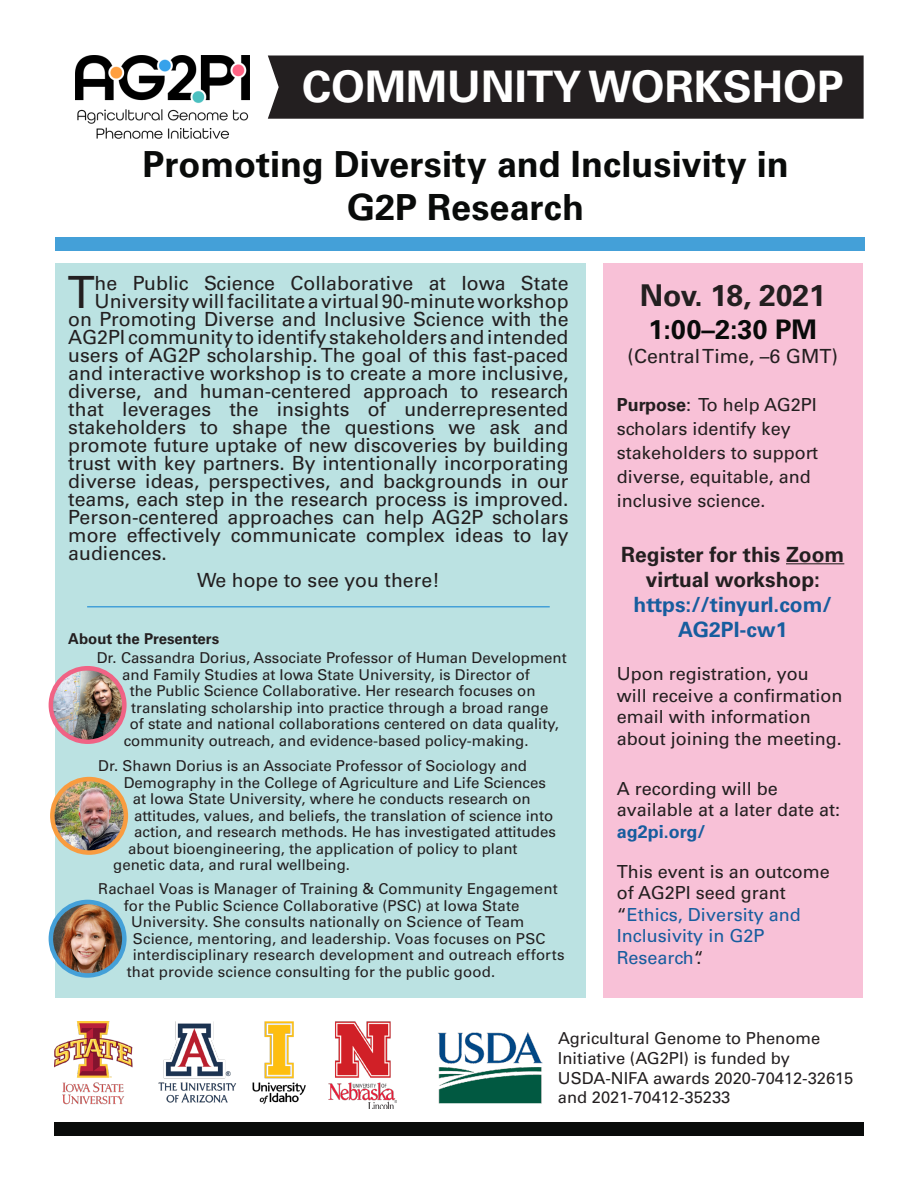
<style>
.page{position:relative;width:918px;height:1188px;background:#fff}
.page>*{position:absolute;margin:0;border:0;box-sizing:border-box;transform-origin:0 0}
.t1{font:44.4px "Univers LT Std";color:#231f20}
.t2{font:700 43.5px "Univers LT Std";color:#fff}
.t3{font:700 36px/43.2px "Univers LT Std";color:#090b0a;text-align:center}
.t4{font:700 30px "Univers LT Std";color:#231f20}
.t5{font:700 27px "Univers LT Std";color:#090b0a}
.t6{font:700 21px/25.2px "Univers LT Std";color:#231f20;text-align:center}
.t7{font:19.5px "Univers LT Std";color:#231f20}
.t8{font:18px/21.6px "Univers LT Std";color:#231f20}
.t9{font:18px/21.6px "Univers LT Std";color:#175d9e}
.t10{font:16.5px/19.8px "Univers LT Std";color:#231f20}
.t11{font:15px "Univers LT Std";color:#231f20}
.t12{font:700 15px "Univers LT Std";color:#231f20}
.s1{font-weight:700}
.s2{color:#175d9e}
.s3{font-weight:700;color:#175d9e}
.s4{color:#231f20}
</style>
<div class="page">
<div style="left:268px;top:56px;width:596px;height:63px;background:#231f20"></div>
<div style="left:55px;top:263px;width:531px;height:734px;background:#bbe2e2"></div>
<div style="left:603px;top:263px;width:259px;height:734px;background:#f8c1d7"></div>
<hr style="left:786px;top:563px;width:58px;height:1px;background:#231f20">
<img style="left:51px;top:670px;width:71px;height:72px">
<div style="left:49px;top:666px;width:78px;height:78px;border:4px solid #f06385;border-radius:50%"></div>
<img style="left:52px;top:779px;width:74px;height:74px;border-radius:37px">
<div style="left:50px;top:777px;width:78px;height:78px;border:4px solid #f89c40;border-radius:50%"></div>
<img style="left:51px;top:902px;width:73px;height:73px;border-radius:37px">
<div style="left:49px;top:900px;width:78px;height:78px;border:4px solid #44a0d8;border-radius:50%"></div>
<img style="left:54px;top:1022px;width:343px;height:87px">
<img style="left:438px;top:1032px;width:104px;height:71px">
<div style="left:55px;top:237px;width:809px;height:14px;background:#44a0d8"></div>
<div style="left:54px;top:1122px;width:810px;height:14px;background:#090b0a"></div>
<hr style="left:87px;top:606px;width:463px;height:2px;background:#44a0d8">
<img style="left:76px;top:56px;width:173px;height:83px">
<p class="t2" style="left:302px;top:61px;width:543px">COMMUNITY WORKSHOP</p>
<p class="t3" style="left:143px;top:143px;width:648px">Promoting Diversity and Inclusivity in<br>G2P Research</p>
<p class="t1" style="left:67px;top:266px;width:29px">T</p>
<p class="t7" style="left:95px;top:272px;width:476px">he Public Science Collaborative at Iowa State</p>
<p class="t7" style="left:95px;top:290px;width:476px">University will facilitate a virtual 90-minute workshop</p>
<p class="t7" style="left:68px;top:308px;width:502px">on Promoting Diverse and Inclusive Science with the</p>
<p class="t7" style="left:68px;top:326px;width:502px">AG2PI community to identify stakeholders and intended</p>
<p class="t7" style="left:68px;top:344px;width:502px">users of AG2P scholarship. The goal of this fast-paced</p>
<p class="t7" style="left:68px;top:362px;width:502px">and interactive workshop is to create a more inclusive,</p>
<p class="t7" style="left:68px;top:380px;width:502px">diverse, and human-centered approach to research</p>
<p class="t7" style="left:68px;top:398px;width:502px">that leverages the insights of underrepresented</p>
<p class="t7" style="left:68px;top:416px;width:502px">stakeholders to shape the questions we ask and</p>
<p class="t7" style="left:68px;top:434px;width:502px">promote future uptake of new discoveries by building</p>
<p class="t7" style="left:68px;top:452px;width:502px">trust with key partners. By intentionally incorporating</p>
<p class="t7" style="left:68px;top:470px;width:502px">diverse ideas, perspectives, and backgrounds in our</p>
<p class="t7" style="left:68px;top:488px;width:502px">teams, each step in the research process is improved.</p>
<p class="t7" style="left:68px;top:506px;width:502px">Person-centered approaches can help AG2P scholars</p>
<p class="t7" style="left:68px;top:524px;width:502px">more effectively communicate complex ideas to lay</p>
<p class="t7" style="left:68px;top:542px;width:100px">audiences.</p>
<p class="t7" style="left:197px;top:569px;width:244px">We hope to see you there!</p>
<p class="t12" style="left:68px;top:630px;width:152px">About the Presenters</p>
<p class="t11" style="left:97px;top:649px;width:471px">Dr. Cassandra Dorius, Associate Professor of Human Development</p>
<p class="t11" style="left:122px;top:666px;width:409px">and Family Studies at Iowa State University, is Director of</p>
<p class="t11" style="left:130px;top:682px;width:407px">the Public Science Collaborative. Her research focuses on</p>
<p class="t11" style="left:131px;top:699px;width:419px">translating scholarship into practice through a broad range</p>
<p class="t11" style="left:130px;top:715px;width:431px">of state and national collaborations centered on data quality,</p>
<p class="t11" style="left:124px;top:732px;width:406px">community outreach, and evidence-based policy-making.</p>
<p class="t11" style="left:98px;top:757px;width:430px">Dr. Shawn Dorius is an Associate Professor of Sociology and</p>
<p class="t11" style="left:124px;top:774px;width:424px">Demography in the College of Agriculture and Life Sciences</p>
<p class="t11" style="left:133px;top:790px;width:399px">at Iowa State University, where he conducts research on</p>
<p class="t11" style="left:134px;top:807px;width:420px">attitudes, values, and beliefs, the translation of science into</p>
<p class="t11" style="left:134px;top:823px;width:423px">action, and research methods. He has investigated attitudes</p>
<p class="t11" style="left:128px;top:840px;width:391px">about bioengineering, the application of policy to plant</p>
<p class="t11" style="left:113px;top:856px;width:238px">genetic data, and rural wellbeing.</p>
<p class="t11" style="left:98px;top:880px;width:461px">Rachael Voas is Manager of Training &amp; Community Engagement</p>
<p class="t11" style="left:124px;top:897px;width:397px">for the Public Science Collaborative (PSC) at Iowa State</p>
<p class="t11" style="left:131px;top:913px;width:395px">University. She consults nationally on Science of Team</p>
<p class="t11" style="left:133px;top:930px;width:414px">Science, mentoring, and leadership. Voas focuses on PSC</p>
<p class="t11" style="left:133px;top:946px;width:433px">interdisciplinary research development and outreach efforts</p>
<p class="t11" style="left:127px;top:963px;width:370px">that provide science consulting for the public good.</p>
<p class="t4" style="left:640px;top:278px;width:188px">Nov. 18, 2021</p>
<p class="t5" style="left:648px;top:314px;width:170px">1:00–2:30 PM</p>
<p class="t7" style="left:628px;top:345px;width:212px">(Central Time, –6 GMT)</p>
<p class="t8" style="left:617px;top:393px;width:203px;line-height:24px"><span class="s1">Purpose</span>: To help AG2PI scholars identify key stakeholders to support diverse, equitable, and inclusive science.</p>
<p class="t6" style="left:621px;top:542px;width:225px">Register for this Zoom virtual workshop: <span class="s2">https://tinyurl.com/<br>AG2PI-cw1</span></p>
<p class="t8" style="left:617px;top:663px;width:227px">Upon registration, you will receive a confirmation email with information about joining the meeting.</p>
<p class="t8" style="left:617px;top:778px;width:225px">A recording will be available at a later date at: <span class="s3">ag2pi.org/</span></p>
<p class="t9" style="left:617px;top:861px;width:215px"><span class="s4">This event is an outcome of AG2PI seed grant “</span>Ethics, Diversity and<br>Inclusivity in G2P<br>Research<span class="s4">“.</span></p>
<p class="t10" style="left:558px;top:1028px;width:297px">Agricultural Genome to Phenome<br>Initiative (AG2PI) is funded by<br>USDA-NIFA awards 2020-70412-32615 and 2021-70412-35233</p>
</div>
